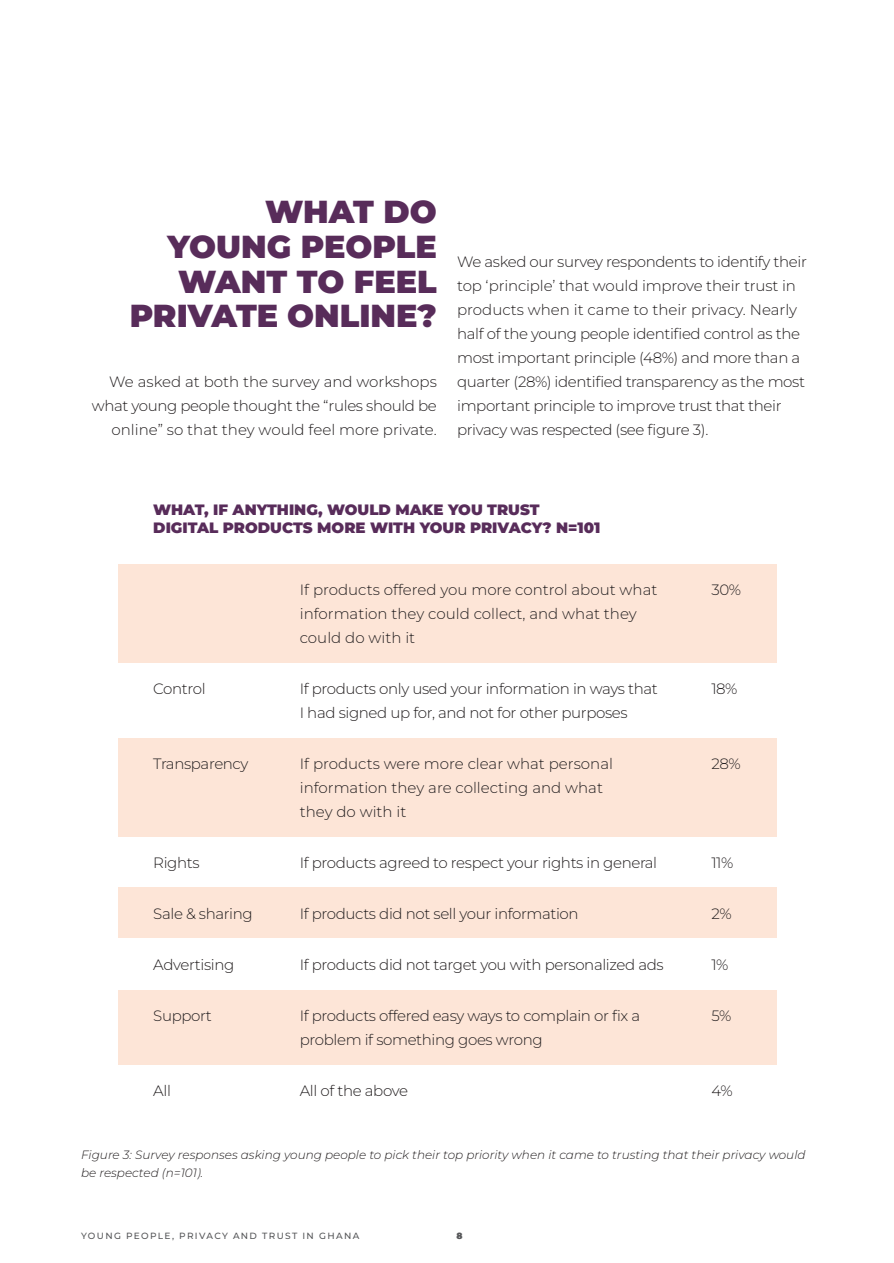
<style>
.page{position:relative;width:894px;height:1263px;background:#fff}
.page>*{position:absolute;margin:0;border:0;box-sizing:border-box;transform-origin:0 0}
.t1{font:900 31.8px/34.8px "Montserrat";color:#582c5a;text-align:right}
.t2{font:300 15px/24px "Montserrat";letter-spacing:-.025em;color:#231f20}
.t3{font:300 15px/24px "Montserrat";color:#231f20}
.t4{font:900 15px/18px "Montserrat";color:#582c5a}
.t5{font:italic 300 12px/18px "Montserrat";color:#231f20}
.t6{font:500 9px "Montserrat";letter-spacing:.15em;color:#57585a}
.t7{font:900 9px "Montserrat";color:#57585a}
</style>
<div class="page">
<div style="left:118px;top:887px;width:657px;height:51px;background:#fde5d7"></div>
<div style="left:118px;top:564px;width:657px;height:98px;background:#fde5d7"></div>
<div style="left:118px;top:737px;width:657px;height:99px;background:#fde5d7"></div>
<div style="left:118px;top:990px;width:657px;height:74px;background:#fde5d7"></div>
<h1 class="t1" style="left:130px;top:193px;width:308px">WHAT DO<br>YOUNG PEOPLE<br>WANT TO FEEL<br>PRIVATE ONLINE?</h1>
<p class="t2" style="left:92px;top:369px;width:346px;text-align:right">We asked at both the survey and workshops what young people thought the “rules should be online” so that they would feel more private.</p>
<p class="t2" style="left:457px;top:249px;width:351px">We asked our survey respondents to identify their top ‘principle’ that would improve their trust in products when it came to their privacy. Nearly half of the young people identified control as the most important principle (48%) and more than a quarter (28%) identified transparency as the most important principle to improve trust that their privacy was respected (see figure 3).</p>
<p class="t4" style="left:153px;top:500px;width:448px">WHAT, IF ANYTHING, WOULD MAKE YOU TRUST<br>DIGITAL PRODUCTS MORE WITH YOUR PRIVACY? N=101</p>
<p class="t2" style="left:153px;top:676px;width:54px">Control</p>
<p class="t2" style="left:153px;top:751px;width:97px">Transparency</p>
<p class="t2" style="left:153px;top:850px;width:48px">Rights</p>
<p class="t2" style="left:153px;top:901px;width:101px">Sale &amp; sharing</p>
<p class="t2" style="left:153px;top:952px;width:82px">Advertising</p>
<p class="t2" style="left:153px;top:1003px;width:60px">Support</p>
<p class="t2" style="left:153px;top:1078px;width:19px">All</p>
<p class="t3" style="left:300px;top:577px;width:359px">If products offered you more control about what information they could collect, and what they could do with it</p>
<p class="t2" style="left:300px;top:676px;width:359px">If products only used your information in ways that<br>I had signed up for, and not for other purposes</p>
<p class="t3" style="left:300px;top:751px;width:314px">If products were more clear what personal information they are collecting and what they do with it</p>
<p class="t2" style="left:300px;top:850px;width:359px">If products agreed to respect your rights in general</p>
<p class="t2" style="left:300px;top:901px;width:280px">If products did not sell your information</p>
<p class="t2" style="left:300px;top:952px;width:365px">If products did not target you with personalized ads</p>
<p class="t2" style="left:300px;top:1003px;width:342px">If products offered easy ways to complain or fix a problem if something goes wrong</p>
<p class="t2" style="left:300px;top:1078px;width:110px">All of the above</p>
<p class="t2" style="left:711px;top:577px;width:31px">30%</p>
<p class="t2" style="left:711px;top:676px;width:28px">18%</p>
<p class="t2" style="left:711px;top:751px;width:31px">28%</p>
<p class="t2" style="left:711px;top:850px;width:24px">11%</p>
<p class="t2" style="left:711px;top:901px;width:22px">2%</p>
<p class="t2" style="left:711px;top:952px;width:19px">1%</p>
<p class="t2" style="left:711px;top:1003px;width:22px">5%</p>
<p class="t2" style="left:711px;top:1078px;width:23px">4%</p>
<p class="t5" style="left:81px;top:1145px;width:725px">Figure 3: Survey responses asking young people to pick their top priority when it came to trusting that their privacy would be respected (n=101).</p>
<p class="t6" style="left:81px;top:1229px;width:279px">YOUNG PEOPLE, PRIVACY AND TRUST IN GHANA</p>
<p class="t7" style="left:456px;top:1229px;width:8px">8</p>
</div>
